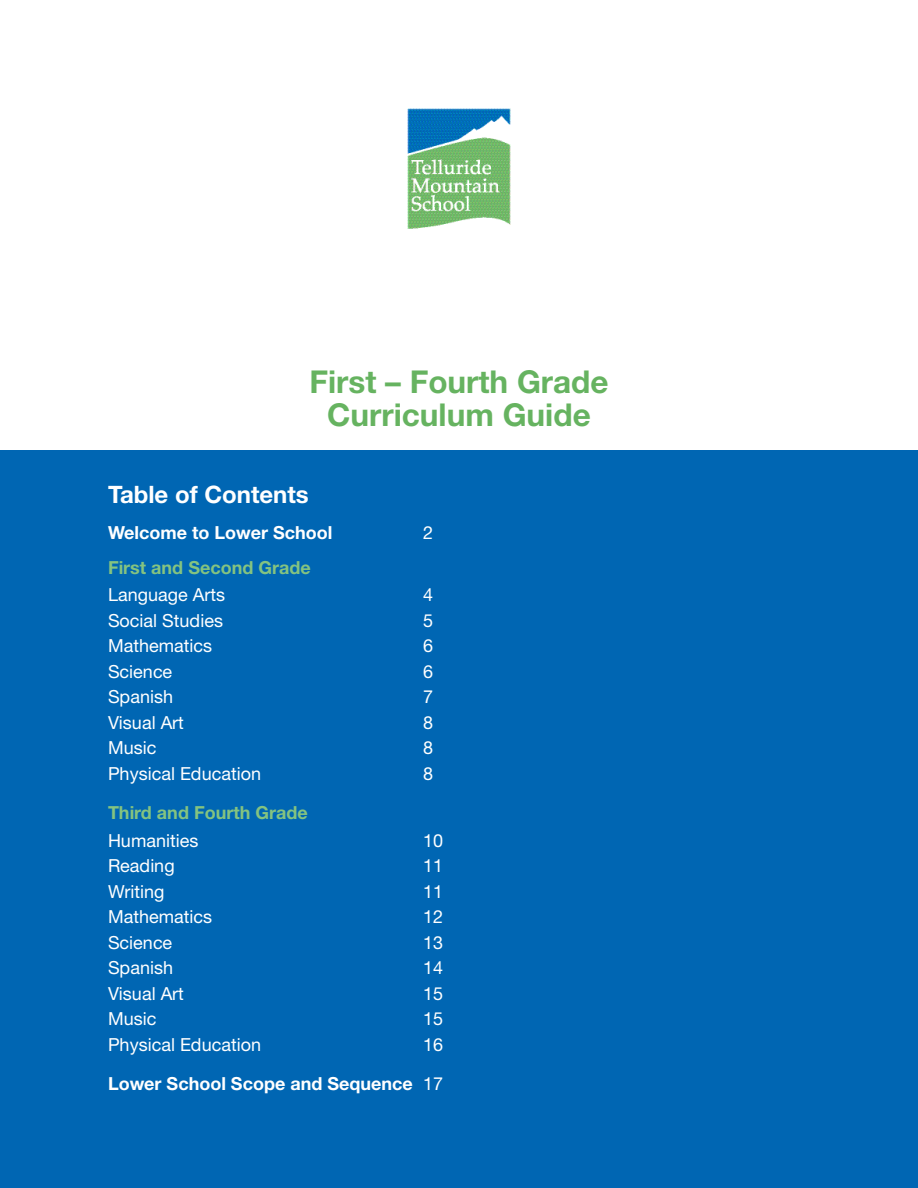
<style>
.page{position:relative;width:918px;height:1188px;background:#fff}
.page>*{position:absolute;margin:0;border:0;box-sizing:border-box;transform-origin:0 0}
.t1{font:700 31.5px/33px "Helvetica Neue LT Std";color:#66b360;text-align:center}
.t2{font:700 24px "Helvetica Neue LT Std";color:#fff}
.t3{font:18px "Helvetica Neue LT Std";color:#fff}
.t4{font:700 18px/39px "Helvetica Neue LT Std";color:#fff;text-align:right}
.t5{font:700 18px "Helvetica Neue LT Std";color:#84c380}
.s1{font-weight:400}
</style>
<div class="page">
<div style="left:0;top:450px;width:918px;height:738px;background:#0066b3"></div>
<img style="left:407px;top:108px;width:104px;height:121px">
<h1 class="t1" style="left:309px;top:365px;width:301px">First – Fourth Grade<br>Curriculum Guide</h1>
<h2 class="t2" style="left:108px;top:480px;width:202px">Table of Contents</h2>
<p class="t4" style="left:108px;top:513px;width:226px">Welcome to Lower School</p>
<p class="t3" style="left:423px;top:522px;width:12px">2</p>
<p class="t5" style="left:108px;top:556px;width:204px">First and Second Grade</p>
<p class="t3" style="left:108px;top:584px;width:119px">Language Arts</p>
<p class="t3" style="left:423px;top:584px;width:12px">4</p>
<p class="t3" style="left:108px;top:610px;width:117px">Social Studies</p>
<p class="t3" style="left:423px;top:610px;width:12px">5</p>
<p class="t3" style="left:108px;top:635px;width:106px">Mathematics</p>
<p class="t3" style="left:423px;top:635px;width:12px">6</p>
<p class="t3" style="left:108px;top:661px;width:66px">Science</p>
<p class="t3" style="left:423px;top:661px;width:12px">6</p>
<p class="t3" style="left:108px;top:686px;width:67px">Spanish</p>
<p class="t3" style="left:423px;top:686px;width:12px">7</p>
<p class="t3" style="left:108px;top:712px;width:77px">Visual Art</p>
<p class="t3" style="left:423px;top:712px;width:12px">8</p>
<p class="t3" style="left:108px;top:737px;width:50px">Music</p>
<p class="t3" style="left:423px;top:737px;width:12px">8</p>
<p class="t3" style="left:108px;top:763px;width:155px">Physical Education</p>
<p class="t3" style="left:423px;top:763px;width:12px">8</p>
<p class="t5" style="left:108px;top:801px;width:201px">Third and Fourth Grade</p>
<p class="t3" style="left:108px;top:830px;width:92px">Humanities</p>
<p class="t3" style="left:423px;top:830px;width:22px">10</p>
<p class="t3" style="left:108px;top:855px;width:68px">Reading</p>
<p class="t3" style="left:423px;top:855px;width:22px">11</p>
<p class="t3" style="left:108px;top:881px;width:58px">Writing</p>
<p class="t3" style="left:423px;top:881px;width:22px">11</p>
<p class="t3" style="left:108px;top:906px;width:106px">Mathematics</p>
<p class="t3" style="left:423px;top:906px;width:22px">12</p>
<p class="t3" style="left:108px;top:932px;width:66px">Science</p>
<p class="t3" style="left:423px;top:932px;width:22px">13</p>
<p class="t3" style="left:108px;top:957px;width:67px">Spanish</p>
<p class="t3" style="left:423px;top:957px;width:22px">14</p>
<p class="t3" style="left:108px;top:983px;width:77px">Visual Art</p>
<p class="t3" style="left:423px;top:983px;width:22px">15</p>
<p class="t3" style="left:108px;top:1008px;width:50px">Music</p>
<p class="t3" style="left:423px;top:1008px;width:22px">15</p>
<p class="t3" style="left:108px;top:1034px;width:155px">Physical Education</p>
<p class="t4" style="left:108px;top:1024px;width:337px"><span class="s1">16<br></span>Lower School Scope and Sequence <span class="s1">17</span></p>
</div>
